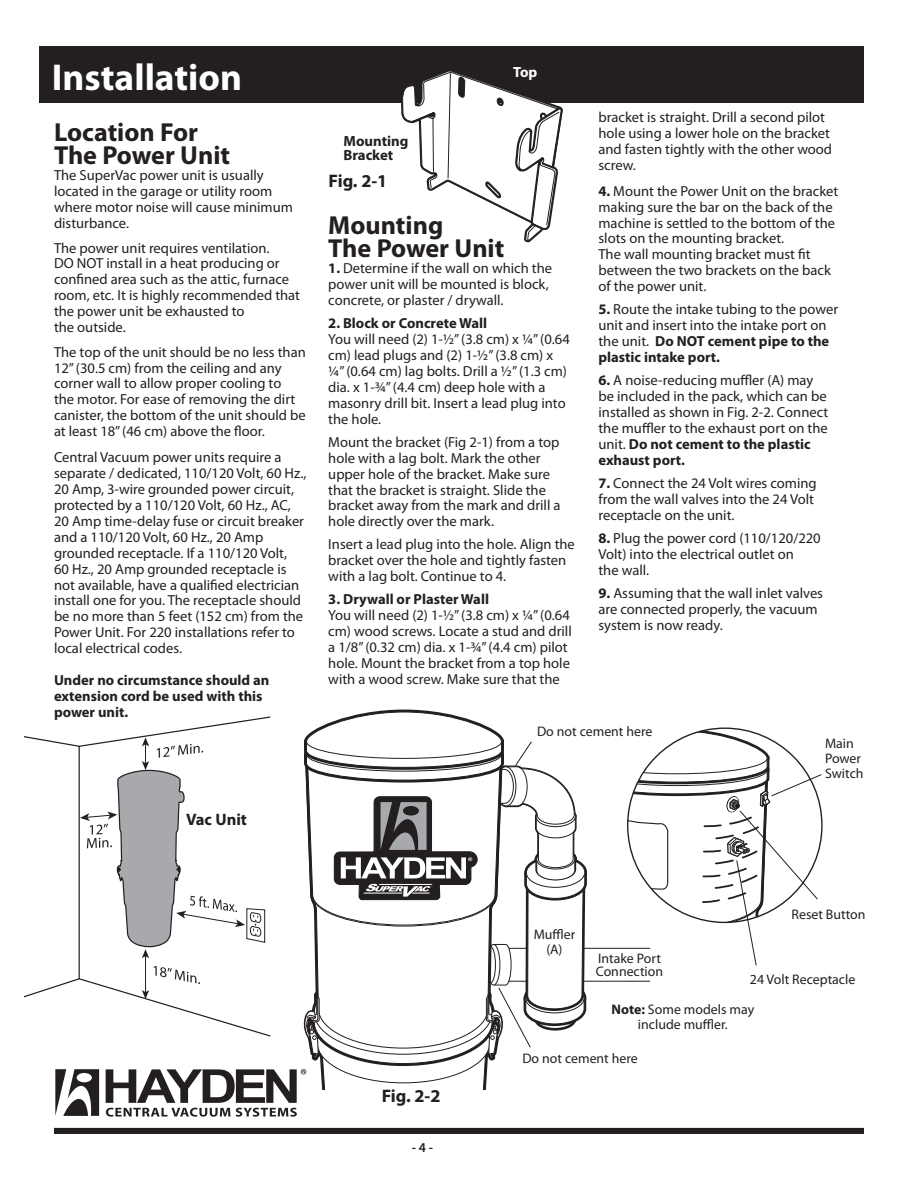
<style>
.page{position:relative;width:918px;height:1188px;background:#fff}
.page>*{position:absolute;margin:0;border:0;box-sizing:border-box;transform-origin:0 0}
.t1{font:700 37.5px "Myriad Pro";color:#fff}
.t2{font:700 26.1px/23.2px "Myriad Pro";color:#231f20}
.t3{font:700 18.15px "Myriad Pro";letter-spacing:-.01em;color:#231f20}
.t4{font:700 16.5px "Myriad Pro";color:#231f20}
.t5{font:700 14.7px/13.5px "Myriad Pro";color:#231f20}
.t6{font:700 14.7px "Myriad Pro";color:#fff}
.t7{font:14.55px/15.9px "Myriad Pro";color:#231f20}
.t8{font:700 14.55px/15.9px "Myriad Pro";color:#231f20}
.t9{font:13.8px/15.1px "Myriad Pro";color:#231f20}
.t10{font:600 13.5px "Myriad Pro";color:#231f20}
.s1{font-weight:700}
</style>
<div class="page">
<div style="left:54px;top:1128px;width:810px;height:6px;border:2px solid #231f20"></div>
<div style="left:39px;top:46px;width:825px;height:58px;background:#231f20"></div>
<svg style="left:401px;top:71px;width:162px;height:172px"></svg>
<svg style="left:55px;top:710px;width:767px;height:407px"></svg>
<h1 class="t1" style="left:52px;top:53px;width:192px">Installation</h1>
<h2 class="t2" style="left:54px;top:120px;width:178px">Location For<br>The Power Unit</h2>
<p class="t7" style="left:54px;top:167px;width:240px">The SuperVac power unit is usually located in the garage or utility room where motor noise will cause minimum disturbance.</p>
<p class="t7" style="left:54px;top:239px;width:248px">The power unit requires ventilation.<br>DO NOT install in a heat producing or confined area such as the attic, furnace room, etc. It is highly recommended that the power unit be exhausted to<br>the outside.</p>
<p class="t7" style="left:54px;top:344px;width:253px">The top of the unit should be no less than 12” (30.5 cm) from the ceiling and any corner wall to allow proper cooling to<br>the motor. For ease of removing the dirt canister, the bottom of the unit should be at least 18” (46 cm) above the floor.</p>
<p class="t7" style="left:54px;top:449px;width:254px">Central Vacuum power units require a separate / dedicated, 110/120 Volt, 60 Hz., 20 Amp, 3-wire grounded power circuit, protected by a 110/120 Volt, 60 Hz., AC, 20 Amp time-delay fuse or circuit breaker and a 110/120 Volt, 60 Hz., 20 Amp grounded receptacle. If a 110/120 Volt,<br>60 Hz., 20 Amp grounded receptacle is not available, have a qualified electrician install one for you. The receptacle should be no more than 5 feet (152 cm) from the Power Unit. For 220 installations refer to local electrical codes.</p>
<p class="t8" style="left:54px;top:672px;width:217px">Under no circumstance should an extension cord be used with this power unit.</p>
<p class="t4" style="left:186px;top:809px;width:63px">Vac Unit</p>
<p class="t5" style="left:344px;top:134px;width:66px">Mounting<br>Bracket</p>
<p class="t3" style="left:329px;top:169px;width:60px">Fig. 2-1</p>
<p class="t6" style="left:513px;top:62px;width:26px">Top</p>
<h2 class="t2" style="left:328px;top:213px;width:178px">Mounting<br>The Power Unit</h2>
<p class="t7" style="left:328px;top:260px;width:225px"><span class="s1">1.</span> Determine if the wall on which the power unit will be mounted is block, concrete, or plaster / drywall.</p>
<p class="t8" style="left:328px;top:315px;width:160px">2. Block or Concrete Wall</p>
<p class="t7" style="left:328px;top:331px;width:243px">You will need (2) 1-½” (3.8 cm) x ¼” (0.64 cm) lead plugs and (2) 1-½” (3.8 cm) x ¼” (0.64 cm) lag bolts. Drill a ½” (1.3 cm) dia. x 1-¾” (4.4 cm) deep hole with a masonry drill bit. Insert a lead plug into the hole.</p>
<p class="t7" style="left:328px;top:434px;width:234px">Mount the bracket (Fig 2-1) from a top hole with a lag bolt. Mark the other upper hole of the bracket. Make sure that the bracket is straight. Slide the bracket away from the mark and drill a hole directly over the mark.</p>
<p class="t7" style="left:328px;top:536px;width:248px">Insert a lead plug into the hole. Align the bracket over the hole and tightly fasten with a lag bolt. Continue to 4.</p>
<p class="t8" style="left:328px;top:591px;width:162px">3. Drywall or Plaster Wall</p>
<p class="t7" style="left:328px;top:607px;width:245px">You will need (2) 1-½” (3.8 cm) x ¼” (0.64 cm) wood screws. Locate a stud and drill a 1/8” (0.32 cm) dia. x 1-¾” (4.4 cm) pilot hole. Mount the bracket from a top hole with a wood screw. Make sure that the</p>
<p class="t7" style="left:598px;top:109px;width:235px">bracket is straight. Drill a second pilot hole using a lower hole on the bracket and fasten tightly with the other wood screw.</p>
<p class="t7" style="left:598px;top:183px;width:241px"><span class="s1">4.</span> Mount the Power Unit on the bracket making sure the bar on the back of the machine is settled to the bottom of the slots on the mounting bracket.<br>The wall mounting bracket must fit between the two brackets on the back of the power unit.</p>
<p class="t7" style="left:598px;top:301px;width:241px"><span class="s1">5.</span> Route the intake tubing to the power unit and insert into the intake port on the unit. <span class="s1">Do NOT cement pipe to the plastic intake port.</span></p>
<p class="t7" style="left:598px;top:372px;width:231px"><span class="s1">6.</span> A noise-reducing muffler (A) may be included in the pack, which can be installed as shown in Fig. 2-2. Connect the muffler to the exhaust port on the unit. <span class="s1">Do not cement to the plastic exhaust port.</span></p>
<p class="t7" style="left:598px;top:475px;width:220px"><span class="s1">7.</span> Connect the 24 Volt wires coming from the wall valves into the 24 Volt receptacle on the unit.</p>
<p class="t7" style="left:598px;top:530px;width:224px"><span class="s1">8.</span> Plug the power cord (110/120/220<br>Volt) into the electrical outlet on<br>the wall.</p>
<p class="t7" style="left:598px;top:585px;width:226px"><span class="s1">9.</span> Assuming that the wall inlet valves are connected properly, the vacuum system is now ready.</p>
<p class="t9" style="left:537px;top:724px;width:117px">Do not cement here</p>
<p class="t9" style="left:825px;top:735px;width:40px">Main<br>Power<br>Switch</p>
<p class="t3" style="left:382px;top:1084px;width:60px">Fig. 2-2</p>
<p class="t10" style="left:412px;top:1139px;width:23px">- 4 -</p>
<p class="t9" style="left:534px;top:926px;width:43px;text-align:center">Muffler (A)</p>
<p class="t9" style="left:596px;top:951px;width:69px;line-height:13.5px">Intake Port<br>Connection</p>
<p class="t9" style="left:792px;top:907px;width:75px">Reset Button</p>
<p class="t9" style="left:750px;top:971px;width:107px">24 Volt Receptacle</p>
<p class="t9" style="left:612px;top:1001px;width:144px;text-align:center"><span class="s1">Note:</span> Some models may include muffler.</p>
<p class="t9" style="left:522px;top:1050px;width:117px">Do not cement here</p>
</div>
